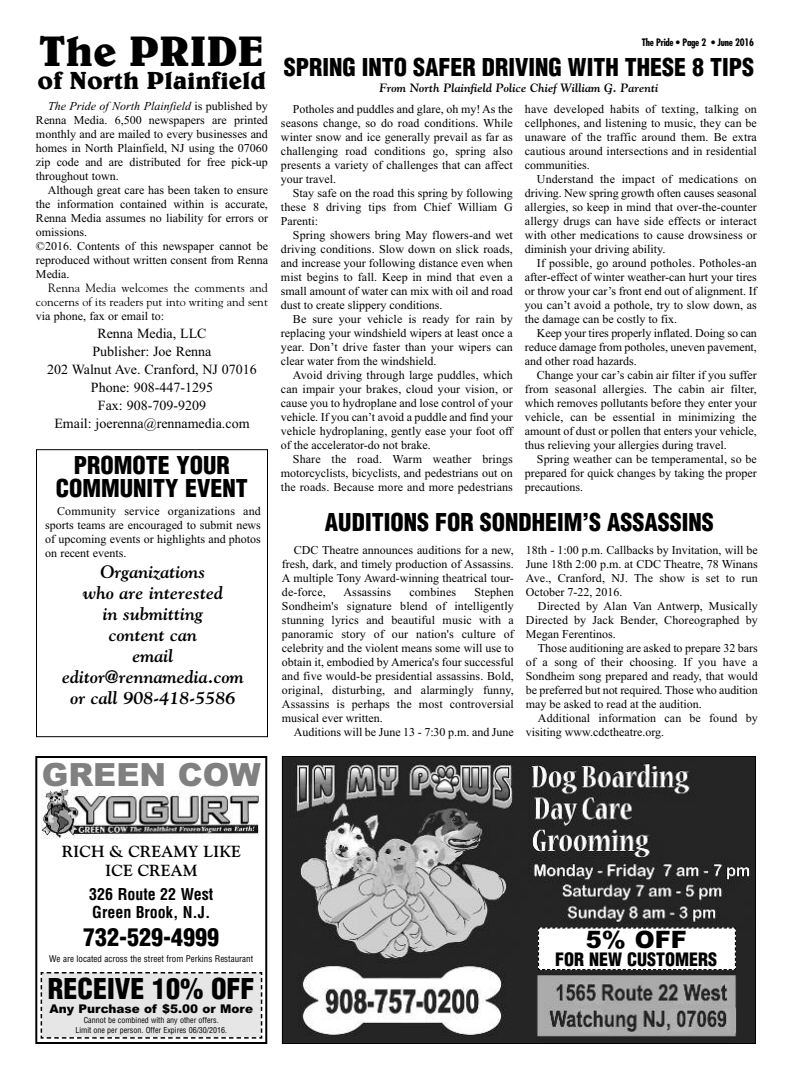
<style>
.page{position:relative;width:792px;height:1080px;background:#fff}
.page>*{position:absolute;margin:0;border:0;box-sizing:border-box;transform-origin:0 0}
.t1{font:700 43.1px "Belwe";color:#000}
.t2{font:900 32px "Arial";color:#808080}
.t3{font:900 condensed 28px "Helvetica";color:#000}
.t4{font:700 25px "Belwe";color:#000}
.t5{font:900 condensed 24px/23px "Helvetica";color:#000;text-align:center}
.t6{font:900 24px "Arial";color:#000}
.t7{font:italic 700 18px/21px "Goudy";color:#000;text-align:center}
.t8{font:900 condensed 18px "Helvetica";color:#000}
.t9{font:700 condensed 16px/17.2px "Helvetica";color:#000}
.t10{font:700 16px/19.2px "Goudy";color:#000;text-align:center}
.t11{font:14px/18px "Times New Roman";color:#000;text-align:center}
.t12{font:12px/14px "Times New Roman";color:#000;text-align:justify}
.t13{font:12px/14px "Goudy";color:#000;text-align:right}
.t14{font:italic 700 12px "Goudy";color:#000}
.t15{font:900 12px "Arial";color:#000}
.t16{font:700 condensed 10px "Futura";letter-spacing:-.025em;color:#000}
.t17{font:condensed 9px "Helvetica";color:#000}
.t18{font:condensed 8px/10px "Helvetica";color:#000;text-align:center}
.s1{font-style:italic}
</style>
<div class="page">
<div style="left:36px;top:449px;width:232px;height:288px;border:1px solid #000"></div>
<div style="left:35px;top:756px;width:232px;height:288px;border:2px solid #000"></div>
<svg style="left:40px;top:972px;width:223px;height:67px;background:#dedede"></svg>
<img style="left:42px;top:788px;width:218px;height:50px">
<img style="left:284px;top:758px;width:470px;height:284px">
<div style="left:282px;top:756px;width:474px;height:288px;border:1px solid #000"></div>
<svg style="left:538px;top:927px;width:198px;height:44px"></svg>
<h1 class="t1" style="left:39px;top:37px;width:226px">The PRIDE</h1>
<h3 class="t4" style="left:38px;top:72px;width:230px">of North Plainfield</h3>
<p class="t12" style="left:36px;top:98px;width:234px;text-indent:12px"><span class="s1">The Pride of North Plainfield</span> is published by Renna Media. 6,500 newspapers are printed monthly and are mailed to every businesses and homes in North Plainfield, NJ using the 07060 zip code and are distributed for free pick-up throughout town.</p>
<p class="t12" style="left:36px;top:182px;width:234px;text-align:left;text-indent:12px">Although great care has been taken to ensure the information contained within is accurate, Renna Media assumes no liability for errors or omissions.<br>©2016. Contents of this newspaper cannot be reproduced without written consent from Renna Media.</p>
<p class="t13" style="left:36px;top:280px;width:234px">Renna Media welcomes the comments and concerns of its readers put into writing and sent</p>
<p class="t12" style="left:36px;top:308px;width:130px">via phone, fax or email to:</p>
<p class="t11" style="left:47px;top:324px;width:211px">Renna Media, LLC<br>Publisher: Joe Renna<br>202 Walnut Ave. Cranford, NJ 07016<br>Phone: 908-447-1295<br>Fax: 908-709-9209<br>Email: joerenna@rennamedia.com</p>
<h3 class="t5" style="left:56px;top:454px;width:194px">PROMOTE YOUR<br>COMMUNITY EVENT</h3>
<p class="t12" style="left:45px;top:503px;width:217px;text-indent:12px">Community service organizations and sports teams are encouraged to submit news of upcoming events or highlights and photos on recent events.</p>
<h3 class="t7" style="left:62px;top:561px;width:183px">Organizations<br>who are interested<br>in submitting<br>content can<br>email editor@rennamedia.com or call 908-418-5586</h3>
<h2 class="t2" style="left:42px;top:756px;width:221px">GREEN COW</h2>
<p class="t16" style="left:642px;top:38px;width:114px">The Pride • Page 2 • June 2016</p>
<h3 class="t5" style="left:284px;top:56px;width:472px">SPRING INTO SAFER DRIVING WITH THESE 8 TIPS</h3>
<p class="t14" style="left:380px;top:81px;width:280px">From North Plainfield Police Chief William G. Parenti</p>
<p class="t12" style="left:281px;top:102px;width:234px;text-indent:12px">Potholes and puddles and glare, oh my! As the seasons change, so do road conditions. While winter snow and ice generally prevail as far as challenging road conditions go, spring also presents a variety of challenges that can affect your travel.</p>
<p class="t12" style="left:281px;top:186px;width:234px;text-indent:12px">Stay safe on the road this spring by following these 8 driving tips from Chief William G Parenti:</p>
<p class="t12" style="left:281px;top:228px;width:234px;text-indent:12px">Spring showers bring May flowers-and wet driving conditions. Slow down on slick roads, and increase your following distance even when mist begins to fall. Keep in mind that even a small amount of water can mix with oil and road dust to create slippery conditions.</p>
<p class="t12" style="left:281px;top:312px;width:234px;text-indent:12px">Be sure your vehicle is ready for rain by replacing your windshield wipers at least once a year. Don’t drive faster than your wipers can clear water from the windshield.</p>
<p class="t12" style="left:281px;top:368px;width:234px;text-indent:12px">Avoid driving through large puddles, which can impair your brakes, cloud your vision, or cause you to hydroplane and lose control of your vehicle. If you can’t avoid a puddle and find your vehicle hydroplaning, gently ease your foot off of the accelerator-do not brake.</p>
<p class="t12" style="left:281px;top:452px;width:234px;text-indent:12px">Share the road. Warm weather brings motorcyclists, bicyclists, and pedestrians out on the roads. Because more and more pedestrians</p>
<p class="t12" style="left:525px;top:102px;width:234px">have developed habits of texting, talking on cellphones, and listening to music, they can be unaware of the traffic around them. Be extra cautious around intersections and in residential communities.</p>
<p class="t12" style="left:525px;top:172px;width:234px;text-indent:12px">Understand the impact of medications on driving. New spring growth often causes seasonal allergies, so keep in mind that over-the-counter allergy drugs can have side effects or interact with other medications to cause drowsiness or diminish your driving ability.</p>
<p class="t12" style="left:525px;top:256px;width:234px;text-indent:12px">If possible, go around potholes. Potholes-an after-effect of winter weather-can hurt your tires or throw your car’s front end out of alignment. If you can’t avoid a pothole, try to slow down, as the damage can be costly to fix.</p>
<p class="t12" style="left:525px;top:326px;width:234px;text-indent:12px">Keep your tires properly inflated. Doing so can reduce damage from potholes, uneven pavement, and other road hazards.</p>
<p class="t12" style="left:525px;top:368px;width:234px;text-indent:12px">Change your car’s cabin air filter if you suffer from seasonal allergies. The cabin air filter, which removes pollutants before they enter your vehicle, can be essential in minimizing the amount of dust or pollen that enters your vehicle, thus relieving your allergies during travel.</p>
<p class="t12" style="left:525px;top:452px;width:234px;text-indent:12px">Spring weather can be temperamental, so be prepared for quick changes by taking the proper precautions.</p>
<h3 class="t5" style="left:325px;top:511px;width:390px">AUDITIONS FOR SONDHEIM’S ASSASSINS</h3>
<p class="t12" style="left:282px;top:543px;width:234px;text-indent:12px">CDC Theatre announces auditions for a new, fresh, dark, and timely production of Assassins.<br>A multiple Tony Award-winning theatrical tour&shy;de-force,</p>
<p class="t12" style="left:526px;top:543px;width:234px">18th - 1:00 p.m. Callbacks by Invitation, will be June 18th 2:00 p.m. at CDC Theatre, 78 Winans Ave., Cranford, NJ. The show is set to run October 7-22, 2016.</p>
<p class="t12" style="left:526px;top:599px;width:233px;text-indent:12px">Directed by Alan Van Antwerp, Musically Directed by Jack Bender, Choreographed by Megan Ferentinos.</p>
<p class="t12" style="left:526px;top:641px;width:234px;text-indent:12px">Those auditioning are asked to prepare 32 bars of a song of their choosing. If you have a Sondheim song prepared and ready, that would be preferred but not required. Those who audition may be asked to read at the audition.</p>
<p class="t12" style="left:526px;top:711px;width:233px;text-indent:12px">Additional information can be found by visiting www.cdctheatre.org.</p>
<p class="t12" style="left:282px;top:585px;width:234px;text-indent:193px">Stephen Sondheim's signature blend of intelligently stunning lyrics and beautiful music with a panoramic story of our nation's culture of celebrity and the violent means some will use to obtain it, embodied by America's four successful and five would-be presidential assassins. Bold, original, disturbing, and alarmingly funny, Assassins is perhaps the most controversial musical ever written.</p>
<p class="t12" style="left:294px;top:725px;width:222px">Auditions will be June 13 - 7:30 p.m. and June</p>
<p class="t12" style="left:343px;top:585px;width:49px">Assassins</p>
<p class="t12" style="left:409px;top:585px;width:48px">combines</p>
<h3 class="t10" style="left:62px;top:842px;width:181px">RICH &amp; CREAMY LIKE<br>ICE CREAM</h3>
<h3 class="t9" style="left:89px;top:886px;width:126px">326 Route 22 West<br>Green Brook, N.J.</h3>
<h3 class="t5" style="left:83px;top:927px;width:137px">732-529-4999</h3>
<p class="t17" style="left:49px;top:953px;width:206px">We are located across the street from Perkins Restaurant</p>
<h3 class="t3" style="left:48px;top:973px;width:208px">RECEIVE 10% OFF</h3>
<p class="t15" style="left:49px;top:1001px;width:205px">Any Purchase of $5.00 or More</p>
<p class="t18" style="left:75px;top:1015px;width:153px">Cannot be combined with any other offers.<br>Limit one per person. Offer Expires 06/30/2016.</p>
<h3 class="t6" style="left:586px;top:926px;width:102px">5% OFF</h3>
<h3 class="t8" style="left:555px;top:949px;width:163px">FOR NEW CUSTOMERS</h3>
</div>
